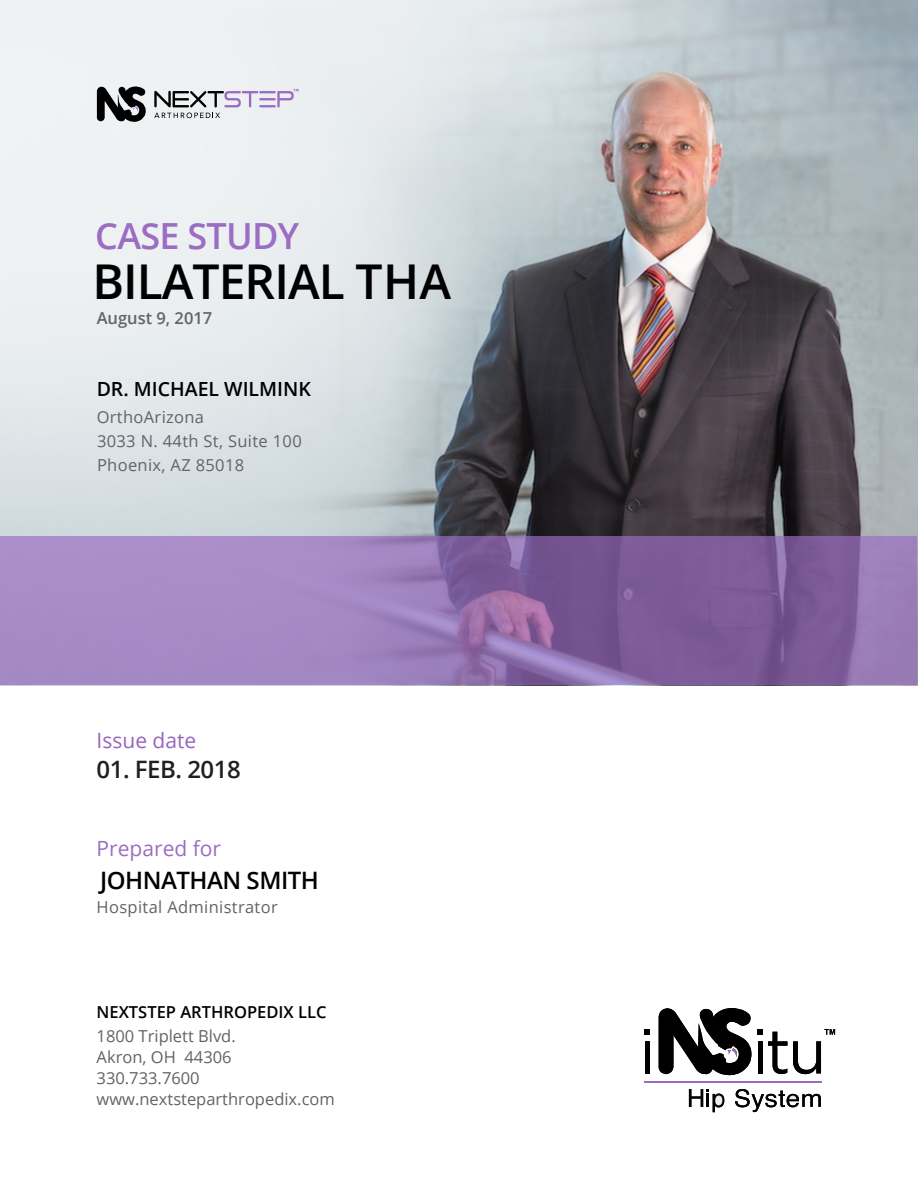
<style>
.page{position:relative;width:918px;height:1188px;background:#fff}
.page>*{position:absolute;margin:0;border:0;box-sizing:border-box;transform-origin:0 0}
.t1{font:600 48px "Open Sans";letter-spacing:-.02em;color:#000}
.t2{font:600 36px "Open Sans";letter-spacing:-.02em;color:#9b6dc3}
.t3{font:600 24px "Open Sans";letter-spacing:-.02em;color:#000}
.t4{font:600 24px "Open Sans";letter-spacing:-.02em;color:#231f20}
.t5{font:21px "Open Sans";color:#9b6dc3}
.t6{font:21px "Open Sans";color:#9865bd}
.t7{font:600 19.5px "Open Sans";color:#000}
.t8{font:16.5px/24px "Open Sans";letter-spacing:.02em;color:#636366}
.t9{font:16.5px/21px "Open Sans";color:#636366}
.t10{font:600 16.5px "Open Sans";color:#000}
.t11{font:600 16.5px "Open Sans";color:#636366}
</style>
<div class="page">
<img style="left:0;top:0;width:918px;height:1113px">
<svg style="left:97px;top:86px;width:51px;height:36px;background:#616264"></svg>
<svg style="left:154px;top:89px;width:145px;height:29px;background:#c7c5cf"></svg>
<svg style="left:1px;top:536px;width:916px;height:149px;background:#9374b0"></svg>
<div style="left:0;top:692px;width:918px;height:31px;background:#fff"></div>
<svg style="left:824px;top:1029px;width:11px;height:6px"></svg>
<svg style="left:793px;top:1041px;width:28px;height:33px"></svg>
<svg style="left:659px;top:1008px;width:128px;height:68px"></svg>
<div style="left:645px;top:1041px;width:5px;height:32px;background:#000"></div>
<svg style="left:645px;top:1029px;width:5px;height:5px"></svg>
<hr style="left:644px;top:1081px;width:178px;height:2px;background:#9c6bc2">
<svg style="left:689px;top:1089px;width:35px;height:23px"></svg>
<svg style="left:735px;top:1089px;width:86px;height:23px"></svg>
<h2 class="t2" style="left:95px;top:211px;width:206px">CASE STUDY</h2>
<h1 class="t1" style="left:92px;top:248px;width:360px">BILATERIAL THA</h1>
<p class="t11" style="left:97px;top:307px;width:117px">August 9, 2017</p>
<p class="t7" style="left:97px;top:376px;width:216px">DR. MICHAEL WILMINK</p>
<p class="t8" style="left:97px;top:405px;width:207px">OrthoArizona<br>3033 N. 44th St, Suite 100<br>Phoenix, AZ 85018</p>
<p class="t6" style="left:97px;top:726px;width:101px">Issue date</p>
<h3 class="t4" style="left:97px;top:753px;width:146px">01. FEB. 2018</h3>
<p class="t5" style="left:97px;top:834px;width:126px">Prepared for</p>
<h3 class="t3" style="left:100px;top:864px;width:220px">JOHNATHAN SMITH</h3>
<p class="t8" style="left:97px;top:895px;width:183px">Hospital Administrator</p>
<p class="t10" style="left:97px;top:1001px;width:231px">NEXTSTEP ARTHROPEDIX LLC</p>
<p class="t9" style="left:97px;top:1025px;width:240px">1800 Triplett Blvd.<br>Akron, OH 44306<br>330.733.7600 www.nextsteparthropedix.com</p>
</div>
